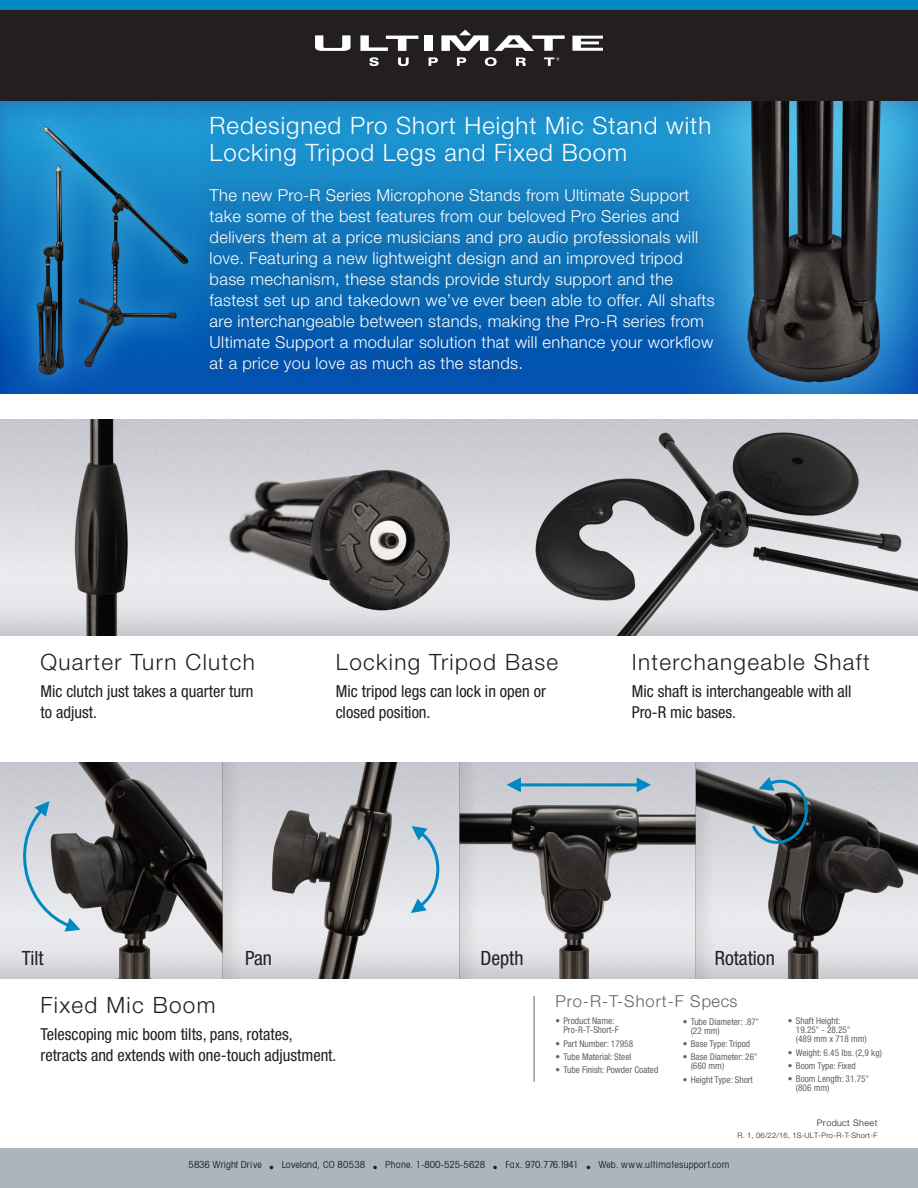
<style>
.page{position:relative;width:918px;height:1188px;background:#fff}
.page>*{position:absolute;margin:0;border:0;box-sizing:border-box;transform-origin:0 0}
.t1{font:300 24px/27px "Helvetica Neue";letter-spacing:.04em;color:#fff}
.t2{font:300 22.5px "Helvetica Neue";letter-spacing:.06em;color:#231f20}
.t3{font:condensed 19.65px "Helvetica Neue";color:#231f20}
.t4{font:300 16.5px/21px "Helvetica Neue";letter-spacing:.02em;color:#fff}
.t5{font:condensed 16.5px/21px "Helvetica Neue";color:#231f20}
.t6{font:300 16.5px "Helvetica Neue";letter-spacing:.06em;color:#636366}
.t7{font:condensed 9.75px "Avant Garde";letter-spacing:.02em;color:#231f20}
.t8{font:condensed 9.3px/9px "Helvetica Neue";color:#636366}
.t9{font:300 9px "Helvetica Neue";letter-spacing:.04em;color:#231f20}
.t10{font:300 7.5px "Helvetica Neue";letter-spacing:.04em;color:#231f20}
.s1{font-weight:300}
</style>
<div class="page">
<div style="left:0;top:1148px;width:918px;height:40px;background:#adb5bc"></div>
<img style="left:0;top:419px;width:918px;height:216px">
<div style="left:0;top:0;width:918px;height:102px;background:#231f20"></div>
<div style="left:0;top:0;width:918px;height:10px;background:#0088c3"></div>
<img style="left:0;top:102px;width:918px;height:291px">
<div style="left:424px;top:35px;width:9px;height:16px;background:#fff"></div>
<svg style="left:441px;top:30px;width:47px;height:21px"></svg>
<svg style="left:360px;top:35px;width:58px;height:16px"></svg>
<svg style="left:572px;top:36px;width:31px;height:15px"></svg>
<svg style="left:494px;top:35px;width:71px;height:16px"></svg>
<svg style="left:369px;top:57px;width:10px;height:9px"></svg>
<svg style="left:398px;top:57px;width:11px;height:9px"></svg>
<svg style="left:429px;top:57px;width:9px;height:9px"></svg>
<svg style="left:457px;top:57px;width:9px;height:9px"></svg>
<svg style="left:485px;top:57px;width:12px;height:9px"></svg>
<svg style="left:516px;top:57px;width:10px;height:9px"></svg>
<svg style="left:315px;top:35px;width:36px;height:16px"></svg>
<svg style="left:544px;top:57px;width:15px;height:9px"></svg>
<img style="left:0;top:762px;width:918px;height:216px">
<hr style="left:520px;top:783px;width:121px;height:3px;background:#0088c3">
<svg style="left:507px;top:778px;width:14px;height:14px"></svg>
<svg style="left:637px;top:778px;width:14px;height:14px"></svg>
<svg style="left:750px;top:776px;width:64px;height:74px;background:#4d5a62"></svg>
<svg style="left:411px;top:826px;width:30px;height:87px;background:#b7d0dd"></svg>
<svg style="left:21px;top:801px;width:59px;height:131px;background:#a9b3ba"></svg>
<hr style="left:534px;top:996px;width:1px;height:86px;background:#636366">
<div style="left:195px;top:100px;width:532px;height:83px;background:#1c90cc"></div>
<div style="left:194px;top:173px;width:536px;height:214px;background:#231f20;opacity:.48"></div>
<p class="t1" style="left:210px;top:112px;width:503px">Redesigned Pro Short Height Mic Stand with<br>Locking Tripod Legs and Fixed Boom</p>
<p class="t4" style="left:210px;top:184px;width:507px">The new Pro-R Series Microphone Stands from Ultimate Support take some of the best features from our beloved Pro Series and delivers them at a price musicians and pro audio professionals will love. Featuring a new lightweight design and an improved tripod base mechanism, these stands provide sturdy support and the fastest set up and takedown we’ve ever been able to offer. All shafts are interchangeable between stands, making the Pro-R series from Ultimate Support a modular solution that will enhance your workflow at a price you love as much as the stands.</p>
<p class="t2" style="left:40px;top:648px;width:216px">Quarter Turn Clutch</p>
<p class="t5" style="left:40px;top:681px;width:215px">Mic clutch just takes a quarter turn to adjust.</p>
<p class="t2" style="left:336px;top:648px;width:224px">Locking Tripod Base</p>
<p class="t5" style="left:336px;top:681px;width:212px">Mic tripod legs can lock in open or closed position.</p>
<p class="t2" style="left:632px;top:648px;width:239px">Interchangeable Shaft</p>
<p class="t5" style="left:632px;top:681px;width:221px">Mic shaft is interchangeable with all<br>Pro-R mic bases.</p>
<p class="t3" style="left:22px;top:947px;width:23px">Tilt</p>
<p class="t3" style="left:245px;top:947px;width:28px">Pan</p>
<p class="t3" style="left:480px;top:947px;width:44px">Depth</p>
<p class="t3" style="left:715px;top:947px;width:61px">Rotation</p>
<p class="t6" style="left:556px;top:991px;width:183px">Pro-R-T-Short-F Specs</p>
<p class="t8" style="left:564px;top:1017px;width:57px;text-indent:-8px">• Product Name:<br>Pro-R-T-Short-F</p>
<p class="t8" style="left:556px;top:1039px;width:79px">• Part Number: 17958</p>
<p class="t8" style="left:556px;top:1052px;width:77px">• Tube Material: Steel</p>
<p class="t8" style="left:556px;top:1066px;width:104px">• Tube Finish: Powder Coated</p>
<p class="t2" style="left:40px;top:991px;width:177px">Fixed Mic Boom</p>
<p class="t5" style="left:40px;top:1024px;width:298px">Telescoping mic boom tilts, pans, rotates, retracts and extends with one-touch adjustment.</p>
<p class="t8" style="left:691px;top:1017px;width:70px;text-indent:-8px">• Tube Diameter: .87<span class="s1">" </span>(22 mm)</p>
<p class="t8" style="left:683px;top:1039px;width:69px">• Base Type: Tripod</p>
<p class="t8" style="left:691px;top:1052px;width:68px;text-indent:-8px">• Base Diameter: 26<span class="s1">" </span>(660 mm)</p>
<p class="t8" style="left:683px;top:1075px;width:72px">• Height Type: Short</p>
<p class="t8" style="left:796px;top:1017px;width:72px;text-indent:-8px">• Shaft Height:<br>19.25<span class="s1">"</span> - 28.25<span class="s1">" </span>(489 mm x 718 mm)</p>
<p class="t8" style="left:788px;top:1048px;width:96px">• Weight: 6.45 lbs. (2,9 kg)</p>
<p class="t8" style="left:788px;top:1061px;width:69px">• Boom Type: Fixed</p>
<p class="t8" style="left:796px;top:1075px;width:75px;text-indent:-8px">• Boom Length: 31.75<span class="s1">" </span>(806 mm)</p>
<p class="t9" style="left:817px;top:1117px;width:62px">Product Sheet</p>
<p class="t7" style="left:189px;top:1159px;width:542px">5836 Wright Drive • Loveland, CO 80538 • Phone. 1-800-525-5628 • Fax. 970.776.1941 • Web. www.ultimatesupport.com</p>
<p class="t10" style="left:738px;top:1130px;width:141px">R. 1, 06/22/16, 1S-ULT-Pro-R-T-Short-F</p>
</div>
